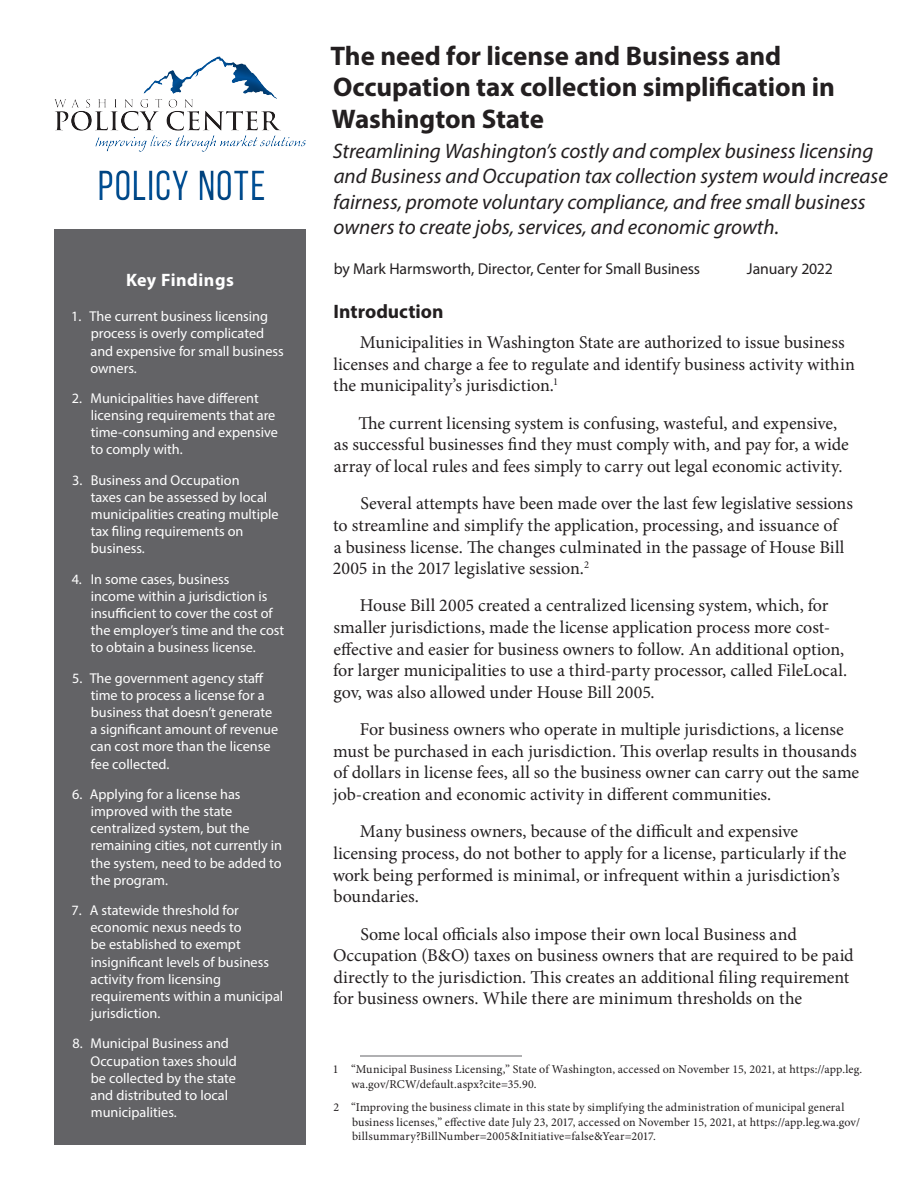
<style>
.page{position:relative;width:918px;height:1188px;background:#fff}
.page>*{position:absolute;margin:0;border:0;box-sizing:border-box;transform-origin:0 0}
.t1{font:42px "Bebas Neue";letter-spacing:.025em;color:#01529a}
.t2{font:700 27px/31.5px "Myriad Pro";letter-spacing:-.005em;color:#231f20}
.t3{font:italic 21px/25.5px "Myriad Pro";color:#231f20}
.t4{font:700 19.5px "Myriad Pro";color:#231f20}
.t5{font:18px/21.6px "Minion Pro";color:#231f20}
.t6{font:700 18px "Myriad Pro";letter-spacing:.03em;color:#fff}
.t7{font:15.75px "Myriad Pro";letter-spacing:-.005em;color:#231f20}
.t8{font:14.25px/17.1px "Myriad Pro";color:#fff}
.t9{font:12px/14.4px "Minion Pro";letter-spacing:.01em;color:#231f20}
</style>
<div class="page">
<div style="left:54px;top:230px;width:252px;height:915px;background:#636366"></div>
<hr style="left:360px;top:1056px;width:162px;height:1px;background:#636366">
<div style="left:42px;top:52px;width:266px;height:164px;background:#231f20;opacity:.5"></div>
<h1 class="t1" style="left:98px;top:163px;width:169px">POLICY NOTE</h1>
<p class="t6" style="left:126px;top:268px;width:109px">Key Findings</p>
<p class="t8" style="left:90px;top:308px;width:195px;text-indent:-19px">1. The current business licensing process is overly complicated and expensive for small business owners.</p>
<p class="t8" style="left:91px;top:390px;width:189px;text-indent:-19px">2. Municipalities have different licensing requirements that are time-consuming and expensive to comply with.</p>
<p class="t8" style="left:91px;top:472px;width:189px;text-indent:-19px">3. Business and Occupation<br>taxes can be assessed by local municipalities creating multiple tax filing requirements on business.</p>
<p class="t8" style="left:91px;top:571px;width:195px;text-indent:-19px">4. In some cases, business<br>income within a jurisdiction is insufficient to cover the cost of the employer’s time and the cost to obtain a business license.</p>
<p class="t8" style="left:90px;top:670px;width:189px;text-indent:-18px">5. The government agency staff time to process a license for a business that doesn’t generate a significant amount of revenue can cost more than the license fee collected.</p>
<p class="t8" style="left:90px;top:786px;width:193px;text-indent:-18px">6. Applying for a license has improved with the state centralized system, but the remaining cities, not currently in the system, need to be added to the program.</p>
<p class="t8" style="left:90px;top:902px;width:194px;text-indent:-19px">7. A statewide threshold for economic nexus needs to<br>be established to exempt insignificant levels of business activity from licensing requirements within a municipal jurisdiction.</p>
<p class="t8" style="left:90px;top:1035px;width:148px;text-indent:-18px">8. Municipal Business and<br>Occupation taxes should be collected by the state and distributed to local municipalities.</p>
<h2 class="t2" style="left:330px;top:39px;width:506px">The need for license and Business and<br>Occupation tax collection simplification in<br>Washington State</h2>
<p class="t3" style="left:333px;top:138px;width:557px">Streamlining Washington’s costly and complex business licensing and Business and Occupation tax collection system would increase fairness, promote voluntary compliance, and free small business owners to create jobs, services, and economic growth.</p>
<p class="t7" style="left:334px;top:259px;width:368px">by Mark Harmsworth, Director, Center for Small Business</p>
<p class="t7" style="left:747px;top:259px;width:87px">January 2022</p>
<p class="t4" style="left:334px;top:298px;width:111px">Introduction</p>
<p class="t5" style="left:333px;top:332px;width:523px;text-indent:27px">Municipalities in Washington State are authorized to issue business licenses and charge a fee to regulate and identify business activity within the municipality’s jurisdiction.<sup>1</sup></p>
<p class="t5" style="left:334px;top:412px;width:517px;text-indent:25px">The current licensing system is confusing, wasteful, and expensive, as successful businesses find they must comply with, and pay for, a wide array of local rules and fees simply to carry out legal economic activity.</p>
<p class="t5" style="left:333px;top:493px;width:522px;text-indent:28px">Several attempts have been made over the last few legislative sessions to streamline and simplify the application, processing, and issuance of<br>a business license. The changes culminated in the passage of House Bill 2005 in the 2017 legislative session.<sup>2</sup></p>
<p class="t5" style="left:333px;top:595px;width:515px;text-indent:27px">House Bill 2005 created a centralized licensing system, which, for smaller jurisdictions, made the license application process more cost&shy;effective and easier for business owners to follow. An additional option, for larger municipalities to use a third-party processor, called FileLocal. gov, was also allowed under House Bill 2005.</p>
<p class="t5" style="left:333px;top:719px;width:528px;text-indent:27px">For business owners who operate in multiple jurisdictions, a license must be purchased in each jurisdiction. This overlap results in thousands of dollars in license fees, all so the business owner can carry out the same job-creation and economic activity in different communities.</p>
<p class="t5" style="left:333px;top:821px;width:515px;text-indent:27px">Many business owners, because of the difficult and expensive licensing process, do not bother to apply for a license, particularly if the work being performed is minimal, or infrequent within a jurisdiction’s boundaries.</p>
<p class="t5" style="left:333px;top:923px;width:522px;text-indent:27px">Some local officials also impose their own local Business and Occupation (B&amp;O) taxes on business owners that are required to be paid directly to the jurisdiction. This creates an additional filing requirement for business owners. While there are minimum thresholds on the</p>
<p class="t9" style="left:351px;top:1062px;width:512px;text-indent:-19px">1 “Municipal Business Licensing,” State of Washington, accessed on November 15, 2021, at https://app.leg. wa.gov/RCW/default.aspx?cite=35.90.</p>
<p class="t9" style="left:352px;top:1100px;width:509px;text-indent:-19px">2 “Improving the business climate in this state by simplifying the administration of municipal general business licenses,” effective date July 23, 2017, accessed on November 15, 2021, at https://app.leg.wa.gov/ billsummary?BillNumber=2005&amp;Initiative=false&amp;Year=2017.</p>
</div>
